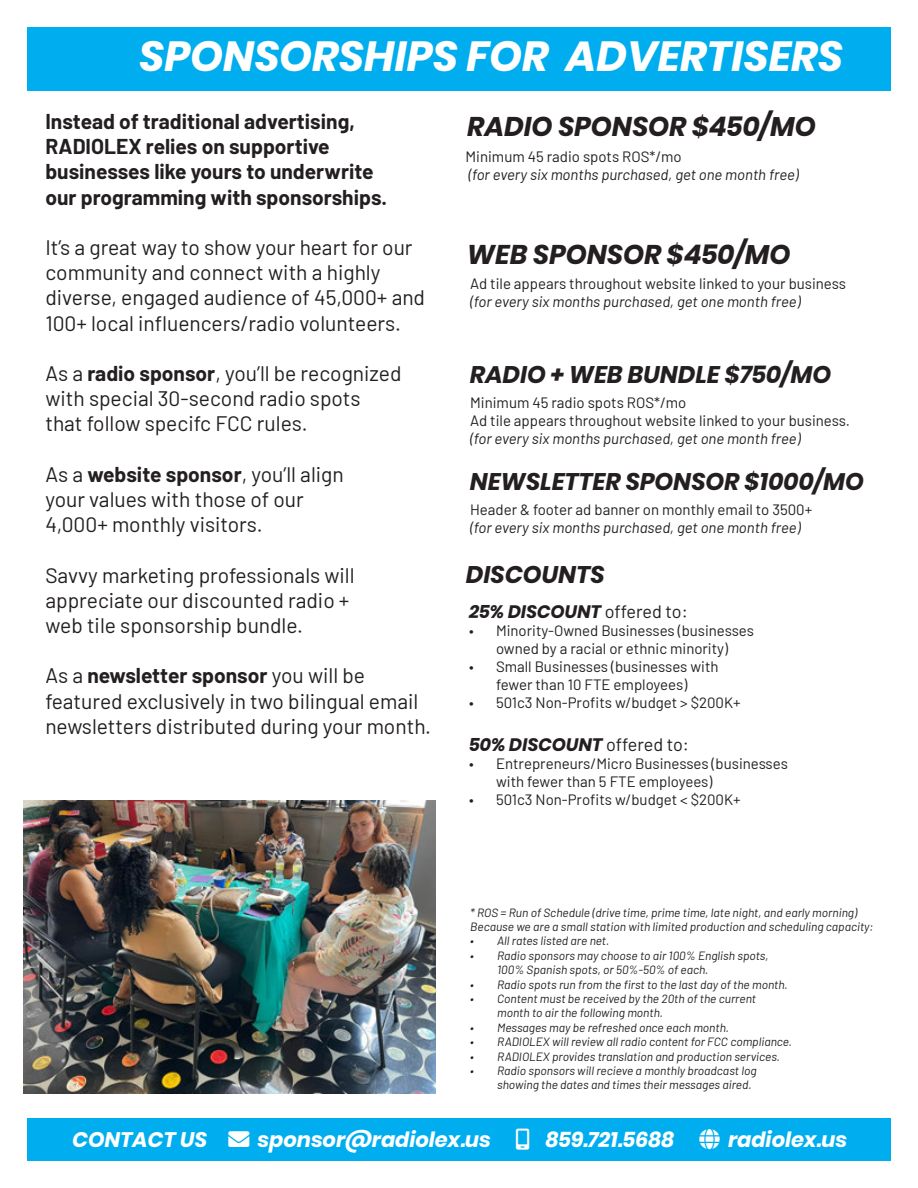
<style>
.page{position:relative;width:918px;height:1188px;background:#fff}
.page>*{position:absolute;margin:0;border:0;box-sizing:border-box;transform-origin:0 0}
.t1{font:italic 700 42px "Poppins";color:#fff}
.t2{font:italic 700 27px "Poppins";color:#231f20}
.t3{font:italic 700 24px "Poppins";color:#231f20}
.t4{font:21px/25.2px "Barlow";color:#231f20}
.t5{font:700 21px/25.2px "Barlow";color:#231f20}
.t6{font:italic 700 21px "Poppins";color:#fff}
.t7{font:italic 700 18px "Poppins";color:#231f20}
.t8{font:15px/18px "Barlow";color:#231f20;text-align:center}
.t9{font:italic 15px "Barlow";color:#231f20}
.t10{font:italic 12px/14.4px "Barlow";color:#231f20}
.s1{font-weight:700}
.s2{font-family:"Barlow";font-weight:400;font-style:normal}
</style>
<div class="page">
<div style="left:27px;top:27px;width:864px;height:64px;background:#00aeef"></div>
<div style="left:27px;top:1118px;width:864px;height:43px;background:#00aeef"></div>
<img style="left:24px;top:800px;width:412px;height:293px">
<p class="t1" style="left:140px;top:32px;width:705px">SPONSORSHIPS FOR ADVERTISERS</p>
<p class="t5" style="left:45px;top:107px;width:343px">Instead of traditional advertising, RADIOLEX relies on supportive businesses like yours to underwrite our programming with sponsorships.</p>
<p class="t4" style="left:45px;top:233px;width:381px">It’s a great way to show your heart for our community and connect with a highly diverse, engaged audience of 45,000+ and 100+ local influencers/radio volunteers.</p>
<p class="t4" style="left:45px;top:359px;width:358px">As a <span class="s1">radio sponsor</span>, you’ll be recognized with special 30-second radio spots that follow specifc FCC rules.</p>
<p class="t4" style="left:45px;top:460px;width:300px">As a <span class="s1">website sponsor</span>, you’ll align your values with those of our<br>4,000+ monthly visitors.</p>
<p class="t4" style="left:45px;top:561px;width:311px">Savvy marketing professionals will appreciate our discounted radio + web tile sponsorship bundle.</p>
<p class="t4" style="left:45px;top:662px;width:387px">As a <span class="s1">newsletter sponsor</span> you will be featured exclusively in two bilingual email newsletters distributed during your month.</p>
<p class="t2" style="left:468px;top:111px;width:350px">RADIO SPONSOR $450/MO</p>
<p class="t8" style="left:466px;top:146px;width:218px">Minimum 45 radio spots ROS*/mo</p>
<p class="t9" style="left:468px;top:164px;width:332px">(for every six months purchased, get one month free)</p>
<p class="t2" style="left:467px;top:238px;width:325px">WEB SPONSOR $450/MO</p>
<p class="t8" style="left:470px;top:274px;width:377px">Ad tile appears throughout website linked to your business</p>
<p class="t9" style="left:470px;top:291px;width:332px">(for every six months purchased, get one month free)</p>
<p class="t3" style="left:470px;top:361px;width:363px">RADIO + WEB BUNDLE $750/MO</p>
<p class="t8" style="left:470px;top:392px;width:218px">Minimum 45 radio spots ROS*/mo</p>
<p class="t8" style="left:470px;top:410px;width:381px">Ad tile appears throughout website linked to your business.</p>
<p class="t9" style="left:470px;top:427px;width:332px">(for every six months purchased, get one month free)</p>
<p class="t3" style="left:470px;top:467px;width:395px">NEWSLETTER SPONSOR $1000/MO</p>
<p class="t8" style="left:470px;top:499px;width:344px">Header &amp; footer ad banner on monthly email to 3500+</p>
<p class="t9" style="left:470px;top:517px;width:332px">(for every six months purchased, get one month free)</p>
<p class="t3" style="left:466px;top:561px;width:140px">DISCOUNTS</p>
<p class="t7" style="left:469px;top:601px;width:220px">25% DISCOUNT <span class="s2">offered to:</span></p>
<p class="t8" style="left:469px;top:620px;width:287px">• Minority-Owned Businesses (businesses owned by a racial or ethnic minority)</p>
<p class="t8" style="left:469px;top:656px;width:251px">• Small Businesses (businesses with fewer than 10 FTE employees)</p>
<p class="t8" style="left:469px;top:692px;width:273px">• 501c3 Non-Profits w/budget &gt; $200K+</p>
<p class="t7" style="left:469px;top:734px;width:222px">50% DISCOUNT <span class="s2">offered to:</span></p>
<p class="t8" style="left:496px;top:753px;width:293px;text-align:left;text-indent:-27px">• Entrepreneurs/Micro Businesses (businesses with fewer than 5 FTE employees)</p>
<p class="t8" style="left:469px;top:789px;width:273px">• 501c3 Non-Profits w/budget &lt; $200K+</p>
<p class="t10" style="left:470px;top:904px;width:389px">* ROS = Run of Schedule (drive time, prime time, late night, and early morning)</p>
<p class="t10" style="left:470px;top:918px;width:405px">Because we are a small station with limited production and scheduling capacity:</p>
<p class="t10" style="left:470px;top:933px;width:141px">• All rates listed are net.</p>
<p class="t10" style="left:497px;top:947px;width:273px;text-indent:-27px">• Radio sponsors may choose to air 100% English spots,<br>100% Spanish spots, or 50%-50% of each.</p>
<p class="t10" style="left:470px;top:976px;width:319px">• Radio spots run from the first to the last day of the month.</p>
<p class="t10" style="left:497px;top:990px;width:261px;text-indent:-27px">• Content must be received by the 20th of the current month to air the following month.</p>
<p class="t10" style="left:470px;top:1019px;width:260px">• Messages may be refreshed once each month.</p>
<p class="t10" style="left:470px;top:1034px;width:324px">• RADIOLEX will review all radio content for FCC compliance.</p>
<p class="t10" style="left:470px;top:1048px;width:312px">• RADIOLEX provides translation and production services.</p>
<p class="t10" style="left:497px;top:1062px;width:261px;text-indent:-27px">• Radio sponsors will recieve a monthly broadcast log showing the dates and times their messages aired.</p>
<p class="t6" style="left:73px;top:1127px;width:420px">CONTACT US ■❖●□ sponsor@radiolex.us</p>
<p class="t6" style="left:546px;top:1127px;width:130px">859.721.5688</p>
<p class="t6" style="left:728px;top:1127px;width:120px">radiolex.us</p>
</div>
